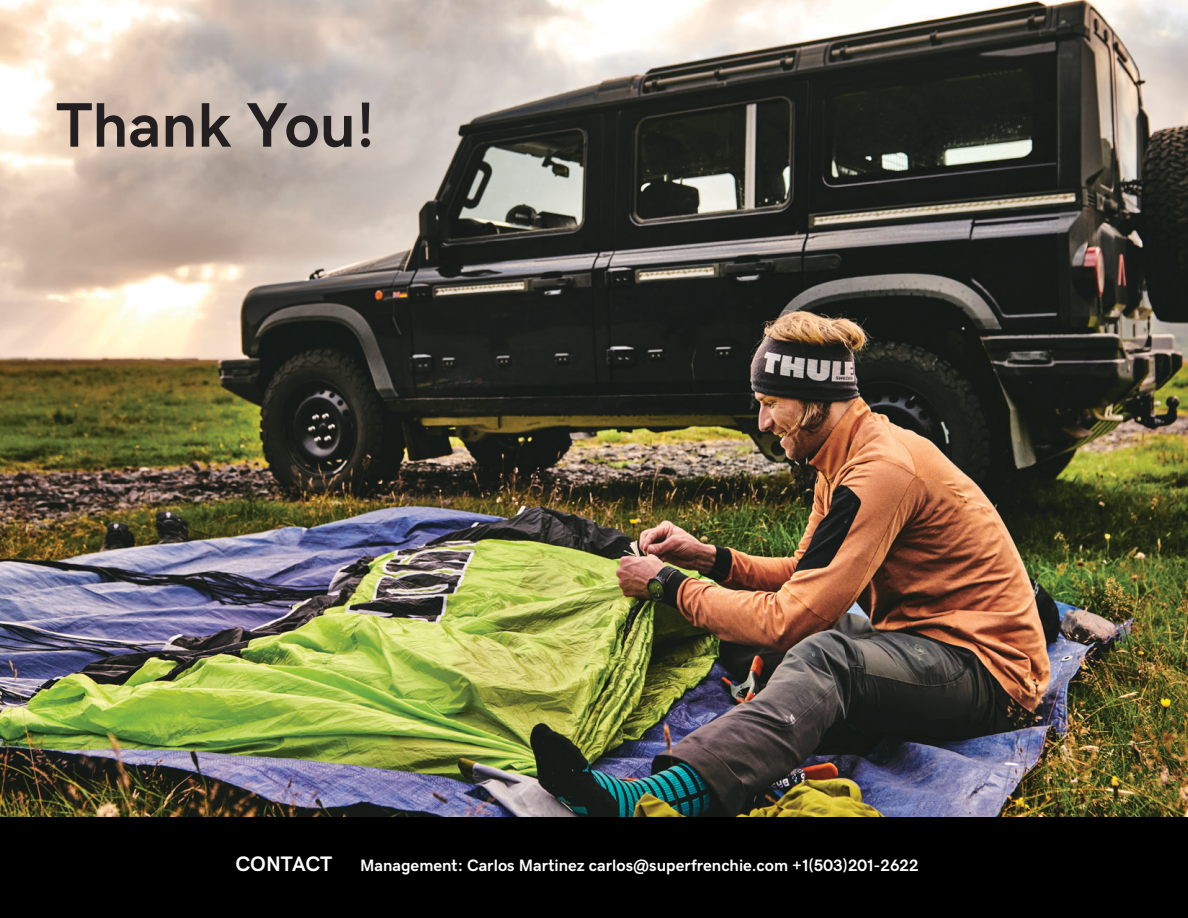
<style>
.page{position:relative;width:1188px;height:918px;background:#fff}
.page>*{position:absolute;margin:0;border:0;box-sizing:border-box;transform-origin:0 0}
.t1{font:700 63px "GD Sherpa";color:#231f20}
.t2{font:700 21px "GD Sherpa";letter-spacing:-.005em;color:#fff}
.t3{font:700 16.5px "GD Sherpa";color:#fff}
</style>
<div class="page">
<img style="left:0;top:0;width:1188px;height:818px">
<div style="left:0;top:818px;width:1188px;height:100px;background:#000"></div>
<p class="t1" style="left:56px;top:78px;width:321px">Thank You!</p>
<p class="t2" style="left:235px;top:848px;width:98px">CONTACT</p>
<p class="t3" style="left:360px;top:852px;width:560px">Management: Carlos Martinez carlos@superfrenchie.com +1(503)201-2622</p>
</div>
